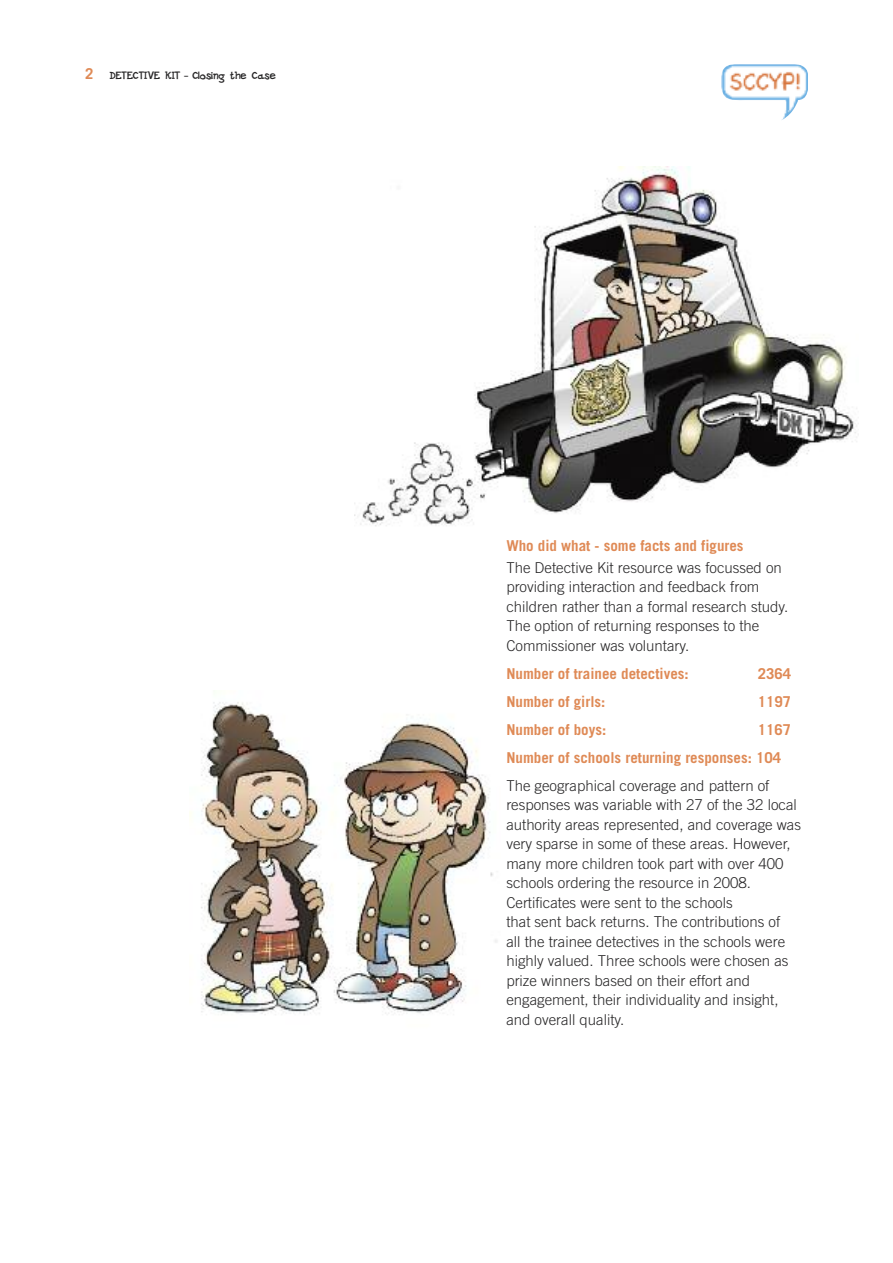
<style>
.page{position:relative;width:893px;height:1263px;background:#fff}
.page>*{position:absolute;margin:0;border:0;box-sizing:border-box;transform-origin:0 0}
.t1{font:300 15px/19.5px "Trade Gothic";color:#272627}
.t2{font:700 15px/28px "Trade Gothic";color:#df8a56}
.t3{font:10.5px "DS Goose";color:#272627}
.s1{font-family:"Trade Gothic";font-weight:700;font-size:15px;color:#df8a56}
</style>
<div class="page">
<img style="left:354px;top:167px;width:505px;height:359px">
<img style="left:721px;top:64px;width:87px;height:56px">
<img style="left:190px;top:702px;width:307px;height:313px">
<p class="t3" style="left:85px;top:70px;width:192px"><span class="s1">2</span> DETECTIVE KIT – Closing the Case</p>
<p class="t2" style="left:506px;top:533px;width:239px">Who did what - some facts and figures</p>
<p class="t1" style="left:506px;top:559px;width:283px">The Detective Kit resource was focussed on providing interaction and feedback from children rather than a formal research study.<br>The option of returning responses to the Commissioner was voluntary.</p>
<p class="t2" style="left:506px;top:661px;width:184px">Number of trainee detectives:</p>
<p class="t2" style="left:758px;top:661px;width:35px">2364</p>
<p class="t2" style="left:506px;top:689px;width:101px">Number of girls:</p>
<p class="t2" style="left:758px;top:689px;width:35px">1197</p>
<p class="t2" style="left:506px;top:717px;width:101px">Number of boys:</p>
<p class="t2" style="left:506px;top:717px;width:286px;text-indent:252px">1167<br>Number of schools returning responses: 104</p>
<p class="t1" style="left:506px;top:777px;width:296px">The geographical coverage and pattern of responses was variable with 27 of the 32 local authority areas represented, and coverage was very sparse in some of these areas. However, many more children took part with over 400 schools ordering the resource in 2008.<br>Certificates were sent to the schools<br>that sent back returns. The contributions of<br>all the trainee detectives in the schools were highly valued. Three schools were chosen as prize winners based on their effort and engagement, their individuality and insight, and overall quality.</p>
</div>
